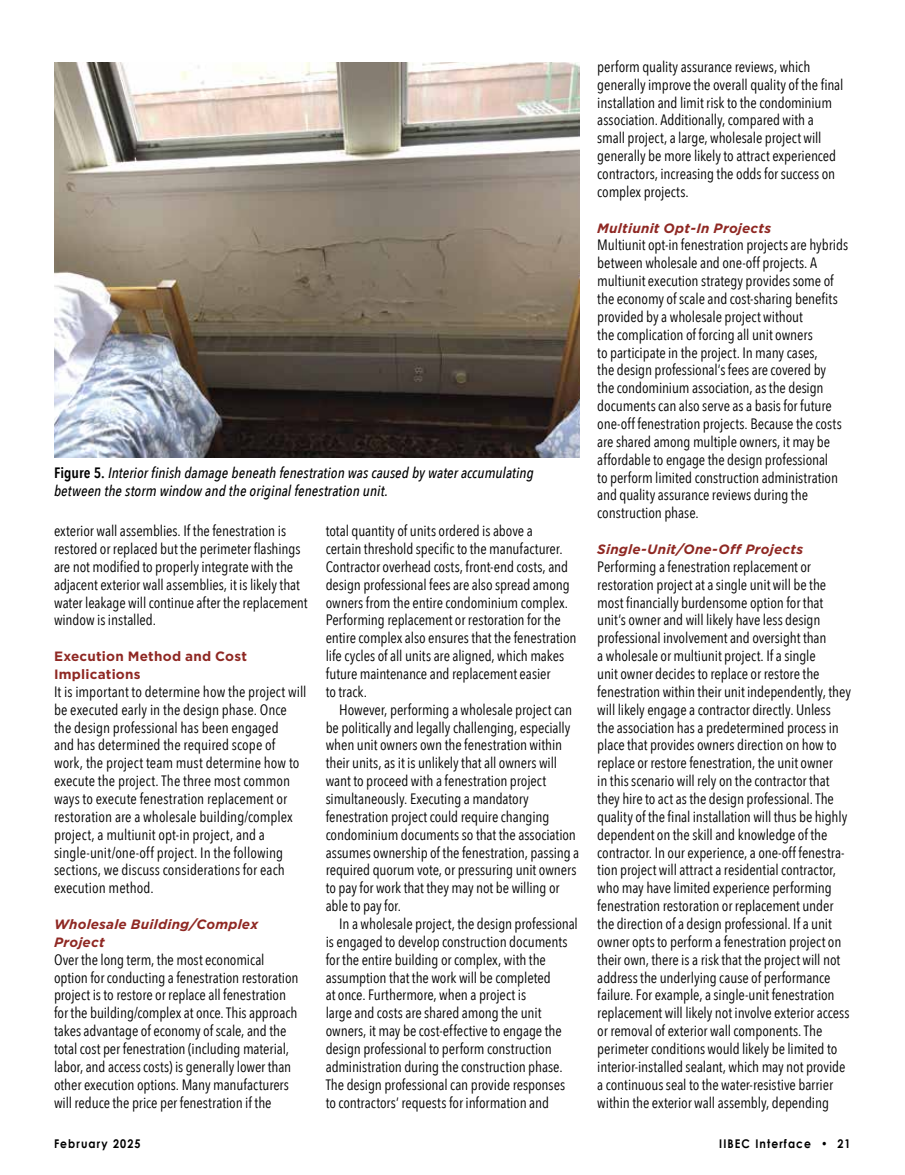
<style>
.page{position:relative;width:905px;height:1175px;background:#fff}
.page>*{position:absolute;margin:0;border:0;box-sizing:border-box;transform-origin:0 0}
.t1{font:15px/17.9px "Avenir Next Condensed";letter-spacing:-.005em;color:#000}
.t2{font:italic 500 15px/17.9px "Avenir Next Condensed";letter-spacing:.005em;color:#000}
.t3{font:italic 700 13.5px/17.9px "Gotham";letter-spacing:.015em;color:#8f2823}
.t4{font:700 13.5px/17.9px "Gotham";letter-spacing:.015em;color:#8f2823}
.t5{font:700 12px "Century Gothic";letter-spacing:.1em;color:#000;scale:.9 1}
.s1{font-weight:600;font-style:normal}
</style>
<div class="page">
<img style="left:54px;top:63px;width:525px;height:394px">
<p class="t2" style="left:54px;top:464px;width:481px"><span class="s1">Figure 5.</span> Interior finish damage beneath fenestration was caused by water accumulating between the storm window and the original fenestration unit.</p>
<p class="t1" style="left:54px;top:521px;width:255px">exterior wall assemblies. If the fenestration is restored or replaced but the perimeter flashings are not modified to properly integrate with the adjacent exterior wall assemblies, it is likely that water leakage will continue after the replacement window is installed.</p>
<p class="t4" style="left:54px;top:647px;width:194px">Execution Method and Cost<br>Implications</p>
<p class="t1" style="left:54px;top:682px;width:254px">It is important to determine how the project will be executed early in the design phase. Once the design professional has been engaged<br>and has determined the required scope of work, the project team must determine how to execute the project. The three most common ways to execute fenestration replacement or restoration are a wholesale building/complex project, a multiunit opt-in project, and a single-unit/one-off project. In the following sections, we discuss considerations for each execution method.</p>
<p class="t3" style="left:54px;top:915px;width:206px">Wholesale Building/Complex<br>Project</p>
<p class="t1" style="left:54px;top:949px;width:246px">Over the long term, the most economical option for conducting a fenestration restoration project is to restore or replace all fenestration for the building/complex at once. This approach takes advantage of economy of scale, and the total cost per fenestration (including material, labor, and access costs) is generally lower than other execution options. Many manufacturers will reduce the price per fenestration if the</p>
<p class="t1" style="left:326px;top:521px;width:252px">total quantity of units ordered is above a<br>certain threshold specific to the manufacturer.<br>Contractor overhead costs, front-end costs, and design professional fees are also spread among owners from the entire condominium complex.<br>Performing replacement or restoration for the entire complex also ensures that the fenestration life cycles of all units are aligned, which makes future maintenance and replacement easier<br>to track.</p>
<p class="t1" style="left:326px;top:700px;width:255px;text-indent:13px">However, performing a wholesale project can be politically and legally challenging, especially when unit owners own the fenestration within their units, as it is unlikely that all owners will want to proceed with a fenestration project simultaneously. Executing a mandatory fenestration project could require changing condominium documents so that the association assumes ownership of the fenestration, passing a required quorum vote, or pressuring unit owners to pay for work that they may not be willing or able to pay for.</p>
<p class="t1" style="left:326px;top:914px;width:254px;text-indent:13px">In a wholesale project, the design professional is engaged to develop construction documents for the entire building or complex, with the assumption that the work will be completed<br>at once. Furthermore, when a project is<br>large and costs are shared among the unit owners, it may be cost-effective to engage the design professional to perform construction administration during the construction phase.<br>The design professional can provide responses to contractors’ requests for information and</p>
<p class="t1" style="left:597px;top:57px;width:248px">perform quality assurance reviews, which generally improve the overall quality of the final installation and limit risk to the condominium association. Additionally, compared with a small project, a large, wholesale project will generally be more likely to attract experienced contractors, increasing the odds for success on complex projects.</p>
<p class="t3" style="left:597px;top:219px;width:175px">Multiunit Opt-In Projects</p>
<p class="t1" style="left:597px;top:235px;width:252px">Multiunit opt-in fenestration projects are hybrids between wholesale and one-off projects. A multiunit execution strategy provides some of the economy of scale and cost-sharing benefits provided by a wholesale project without<br>the complication of forcing all unit owners<br>to participate in the project. In many cases,<br>the design professional’s fees are covered by<br>the condominium association, as the design documents can also serve as a basis for future one-off fenestration projects. Because the costs are shared among multiple owners, it may be affordable to engage the design professional<br>to perform limited construction administration and quality assurance reviews during the construction phase.</p>
<p class="t3" style="left:597px;top:540px;width:207px">Single-Unit/One-Off Projects</p>
<p class="t1" style="left:597px;top:557px;width:255px">Performing a fenestration replacement or restoration project at a single unit will be the most financially burdensome option for that unit’s owner and will likely have less design professional involvement and oversight than<br>a wholesale or multiunit project. If a single<br>unit owner decides to replace or restore the fenestration within their unit independently, they will likely engage a contractor directly. Unless the association has a predetermined process in place that provides owners direction on how to replace or restore fenestration, the unit owner<br>in this scenario will rely on the contractor that they hire to act as the design professional. The quality of the final installation will thus be highly dependent on the skill and knowledge of the contractor. In our experience, a one-off fenestra&shy;tion project will attract a residential contractor, who may have limited experience performing fenestration restoration or replacement under the direction of a design professional. If a unit owner opts to perform a fenestration project on their own, there is a risk that the project will not address the underlying cause of performance failure. For example, a single-unit fenestration replacement will likely not involve exterior access or removal of exterior wall components. The perimeter conditions would likely be limited to interior-installed sealant, which may not provide a continuous seal to the water-resistive barrier within the exterior wall assembly, depending</p>
<p class="t5" style="left:54px;top:1136px;width:98px">February 2025</p>
<p class="t5" style="left:719px;top:1136px;width:147px">IIBEC Interface • 21</p>
</div>
